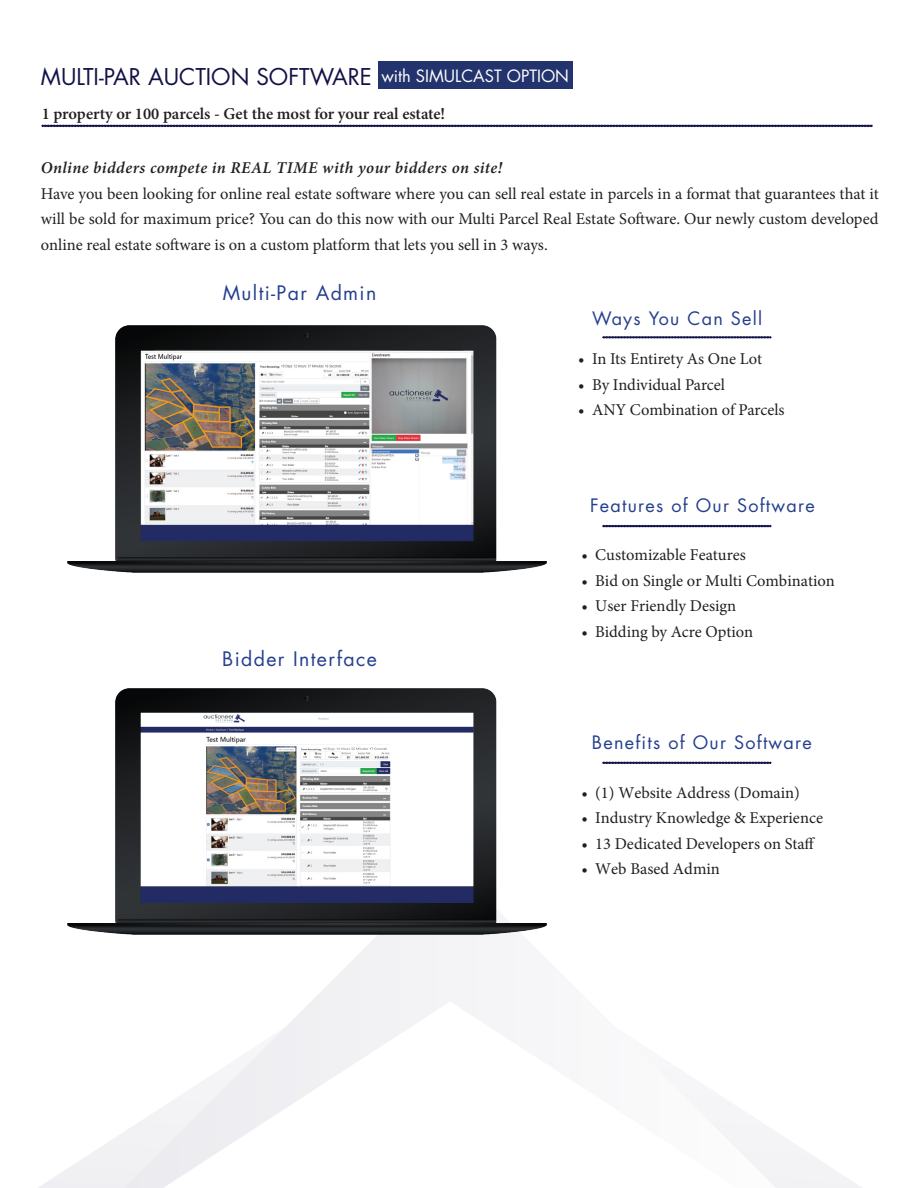
<style>
.page{position:relative;width:918px;height:1188px;background:#fff}
.page>*{position:absolute;margin:0;border:0;box-sizing:border-box;transform-origin:0 0}
.t1{font:22.5px "Futura Std";color:#131249}
.t2{font:19.5px "Futura Std";letter-spacing:.07em;color:#253f8e}
.t3{font:18px "Futura Std";letter-spacing:.07em;color:#253f8e}
.t4{font:16.5px/25.5px "Minion Pro";color:#231f20;text-align:justify}
.t5{font:italic 600 16.5px "Minion Pro";letter-spacing:.03em;color:#231f20}
.t6{font:600 16.5px "Minion Pro";color:#231f20}
.t7{font:16.5px "Futura Std";color:#fff}
</style>
<div class="page">
<img style="left:38px;top:923px;width:824px;height:265px">
<svg style="left:603px;top:525px;width:168px;height:2px"></svg>
<svg style="left:42px;top:125px;width:831px;height:2px;background:#201f53"></svg>
<div style="left:378px;top:61px;width:194px;height:28px;background:#23336d"></div>
<img style="left:68px;top:326px;width:479px;height:246px">
<img style="left:68px;top:688px;width:479px;height:246px">
<svg style="left:603px;top:762px;width:168px;height:2px"></svg>
<svg style="left:603px;top:336px;width:168px;height:2px"></svg>
<p class="t1" style="left:41px;top:62px;width:333px">MULTI-PAR AUCTION SOFTWARE</p>
<p class="t6" style="left:42px;top:102px;width:405px">1 property or 100 parcels - Get the most for your real estate!</p>
<p class="t7" style="left:381px;top:65px;width:189px">with SIMULCAST OPTION</p>
<p class="t5" style="left:41px;top:156px;width:463px">Online bidders compete in REAL TIME with your bidders on site!</p>
<p class="t4" style="left:41px;top:181px;width:839px">Have you been looking for online real estate software where you can sell real estate in parcels in a format that guarantees that it will be sold for maximum price? You can do this now with our Multi Parcel Real Estate Software. Our newly custom developed online real estate software is on a custom platform that lets you sell in 3 ways.</p>
<p class="t2" style="left:223px;top:281px;width:155px">Multi-Par Admin</p>
<p class="t2" style="left:222px;top:646px;width:156px">Bidder Interface</p>
<p class="t3" style="left:592px;top:307px;width:172px">Ways You Can Sell</p>
<p class="t4" style="left:578px;top:346px;width:186px">• In Its Entirety As One Lot</p>
<p class="t4" style="left:578px;top:372px;width:148px">• By Individual Parcel</p>
<p class="t4" style="left:578px;top:397px;width:208px">• ANY Combination of Parcels</p>
<p class="t3" style="left:590px;top:494px;width:226px">Features of Our Software</p>
<p class="t4" style="left:581px;top:542px;width:166px">• Customizable Features</p>
<p class="t4" style="left:581px;top:568px;width:255px">• Bid on Single or Multi Combination</p>
<p class="t4" style="left:581px;top:593px;width:156px">• User Friendly Design</p>
<p class="t4" style="left:581px;top:619px;width:173px">• Bidding by Acre Option</p>
<p class="t3" style="left:592px;top:731px;width:221px">Benefits of Our Software</p>
<p class="t4" style="left:581px;top:780px;width:220px">• (1) Website Address (Domain)</p>
<p class="t4" style="left:581px;top:806px;width:243px">• Industry Knowledge &amp; Experience</p>
<p class="t4" style="left:581px;top:831px;width:236px">• 13 Dedicated Developers on Staff</p>
<p class="t4" style="left:581px;top:857px;width:140px">• Web Based Admin</p>
</div>
